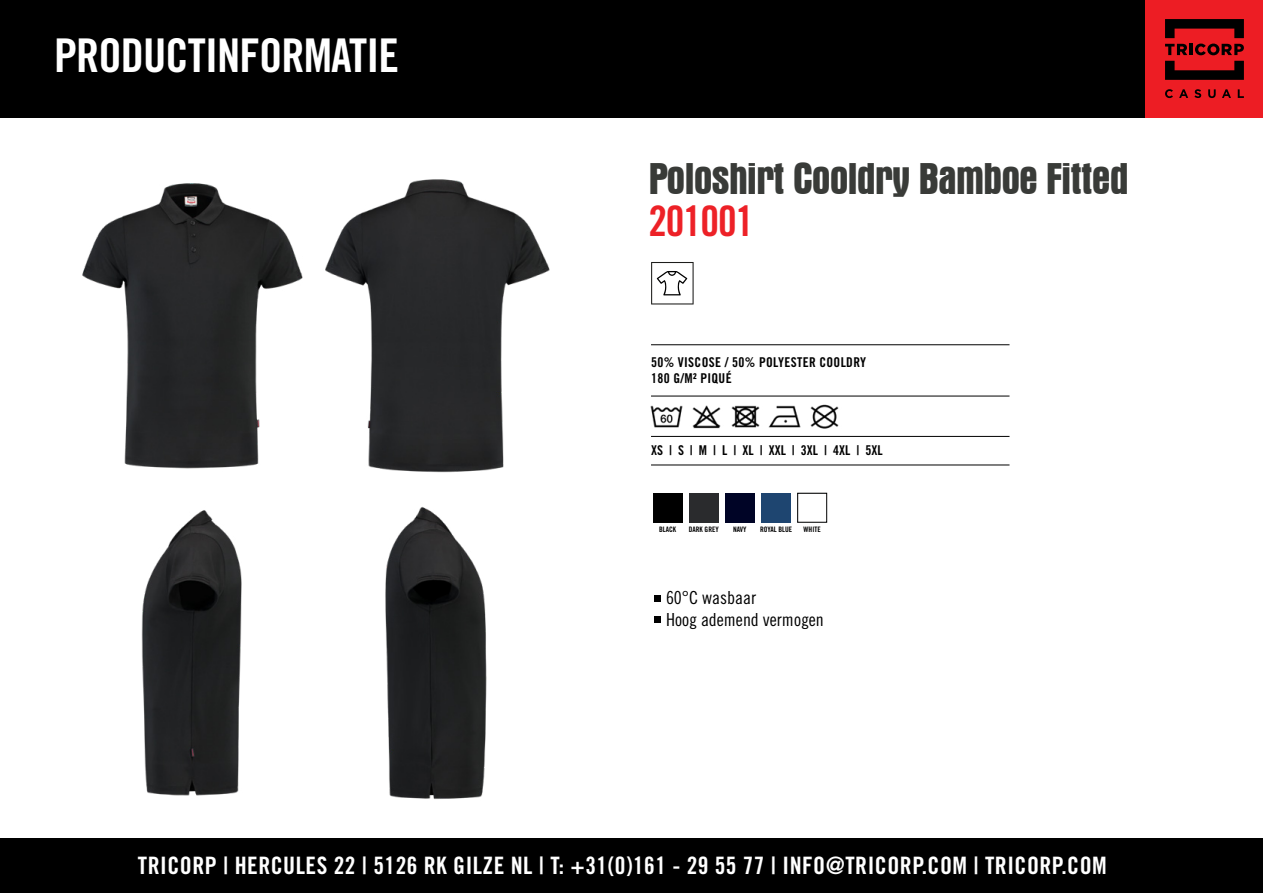
<style>
.page{position:relative;width:1263px;height:893px;background:#fff}
.page>*{position:absolute;margin:0;border:0;box-sizing:border-box;transform-origin:0 0}
.t1{font:46.5px "Trade Gothic LT Std Bd Cn 20";letter-spacing:-.02em;color:#fff}
.t2{font:700 condensed 45px "Aurora BT";letter-spacing:-.025em;color:#393b38}
.t3{font:42px "Trade Gothic LT Std Bd Cn 20";letter-spacing:-.03em;color:#ed2127}
.t4{font:24px "Trade Gothic LT Std Bd Cn 20";letter-spacing:.02em;color:#fff}
.t5{font:18px/21.6px "Trade Gothic LT Std Cn 18";color:#000}
.t6{font:13.5px/16.5px "Trade Gothic LT Std Bd Cn 20";letter-spacing:.025em;color:#000}
.t7{font:13.5px "Trade Gothic LT Std Bd Cn 20";color:#000}
.t8{font:7.5px "Trade Gothic LT Std Bd Cn 20";color:#000}
</style>
<div class="page">
<div style="left:0;top:0;width:1263px;height:117px;background:#000"></div>
<div style="left:0;top:839px;width:1263px;height:54px;background:#000"></div>
<div style="left:1146px;top:0;width:117px;height:117px;background:#ed1d24"></div>
<svg style="left:1165px;top:44px;width:79px;height:11px"></svg>
<svg style="left:1165px;top:19px;width:79px;height:19px"></svg>
<svg style="left:1165px;top:61px;width:79px;height:19px"></svg>
<svg style="left:1165px;top:89px;width:8px;height:9px"></svg>
<svg style="left:1179px;top:89px;width:9px;height:9px"></svg>
<svg style="left:1194px;top:89px;width:7px;height:9px"></svg>
<svg style="left:1208px;top:89px;width:8px;height:9px"></svg>
<svg style="left:1222px;top:89px;width:9px;height:9px"></svg>
<svg style="left:1238px;top:89px;width:6px;height:9px"></svg>
<img style="left:82px;top:183px;width:204px;height:286px">
<img style="left:286px;top:179px;width:264px;height:294px">
<hr style="left:651px;top:344px;width:358px;height:1px;background:#000">
<hr style="left:651px;top:396px;width:358px;height:1px;background:#000">
<hr style="left:651px;top:436px;width:358px;height:1px;background:#000">
<hr style="left:651px;top:465px;width:358px;height:1px;background:#000">
<img style="left:650px;top:405px;width:33px;height:23px">
<img style="left:692px;top:405px;width:29px;height:24px">
<img style="left:731px;top:405px;width:29px;height:23px">
<img style="left:768px;top:405px;width:33px;height:23px">
<img style="left:810px;top:404px;width:29px;height:25px">
<img style="left:653px;top:493px;width:29px;height:29px">
<img style="left:689px;top:493px;width:29px;height:29px">
<img style="left:725px;top:493px;width:29px;height:29px">
<img style="left:761px;top:493px;width:29px;height:29px">
<div style="left:797px;top:493px;width:30px;height:29px;border:1px solid #000"></div>
<svg style="left:651px;top:262px;width:43px;height:42px"></svg>
<img style="left:141px;top:510px;width:101px;height:286px">
<img style="left:385px;top:506px;width:102px;height:293px">
<svg style="left:654px;top:596px;width:6px;height:6px"></svg>
<svg style="left:654px;top:617px;width:6px;height:6px"></svg>
<h1 class="t1" style="left:54px;top:27px;width:347px">PRODUCTINFORMATIE</h1>
<h2 class="t2" style="left:648px;top:153px;width:482px">Poloshirt Cooldry Bamboe Fitted</h2>
<h3 class="t3" style="left:648px;top:195px;width:107px">201001</h3>
<p class="t6" style="left:651px;top:354px;width:217px">50% VISCOSE / 50% POLYESTER COOLDRY<br>180 G/M² PIQUÉ</p>
<p class="t7" style="left:651px;top:442px;width:233px">XS | S | M | L | XL | XXL | 3XL | 4XL | 5XL</p>
<p class="t8" style="left:659px;top:525px;width:19px">BLACK</p>
<p class="t8" style="left:689px;top:525px;width:31px">DARK GREY</p>
<p class="t8" style="left:733px;top:525px;width:15px">NAVY</p>
<p class="t8" style="left:760px;top:525px;width:34px">ROYAL BLUE</p>
<p class="t8" style="left:804px;top:525px;width:19px">WHITE</p>
<p class="t5" style="left:666px;top:587px;width:159px">60°C wasbaar<br>Hoog ademend vermogen</p>
<p class="t4" style="left:138px;top:850px;width:970px">TRICORP | HERCULES 22 | 5126 RK GILZE NL | T: +31(0)161 - 29 55 77 | INFO@TRICORP.COM | TRICORP.COM</p>
</div>
